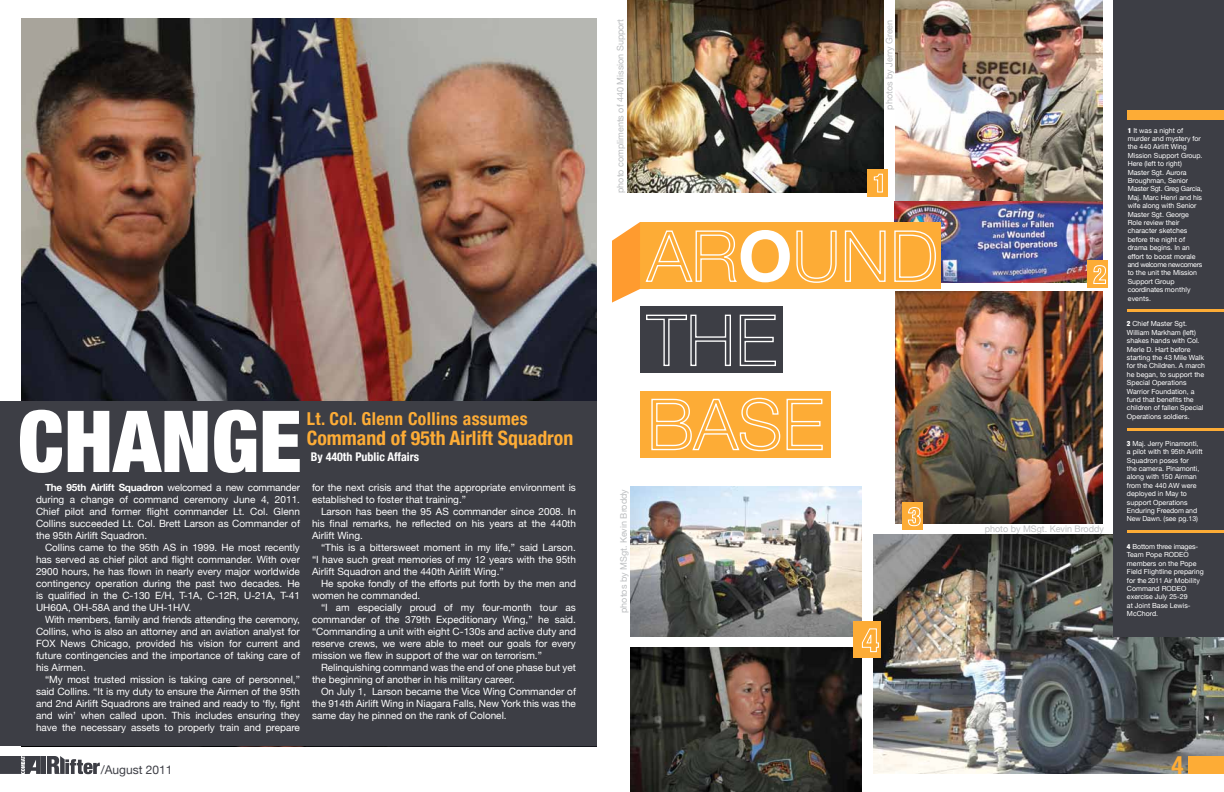
<style>
.page{position:relative;width:1224px;height:792px;background:#fff}
.page>*{position:absolute;margin:0;border:0;box-sizing:border-box;transform-origin:0 0}
.t1{font:900 condensed 85.6px "Helvetica Neue";color:#fff}
.t2{font:700 70.1px "Helvetica Neue";color:#fff}
.t3{font:700 condensed 25.2px "Helvetica Neue";color:#fdac36}
.t4{font:700 condensed 19.8px "Helvetica Neue";color:#fdac36}
.t5{font:700 condensed 17.8px "Helvetica Neue";letter-spacing:.02em;color:#fdac36}
.t6{font:700 condensed 12px "Helvetica Neue";color:#fff}
.t7{font:12px "Helvetica Neue";color:#3d3e45}
.t8{font:10px/12px "Helvetica Neue";color:#fff;text-align:justify}
.t9{font:9px "Helvetica Neue";color:#bcbec0}
.t10{font:7px/8.4px "Helvetica Neue";color:#fff}
.s1{font-weight:700}
.s2{font-weight:900;font-stretch:condensed}
</style>
<div class="page">
<img style="left:874px;top:535px;width:350px;height:239px">
<img style="left:896px;top:292px;width:207px;height:231px">
<div style="left:1188px;top:756px;width:36px;height:18px;background:#fdac36"></div>
<img style="left:627px;top:0;width:257px;height:192px">
<img style="left:895px;top:0;width:208px;height:283px">
<img style="left:895px;top:202px;width:208px;height:80px">
<div style="left:640px;top:222px;width:301px;height:67px;background:#fdac36"></div>
<div style="left:640px;top:306px;width:143px;height:67px;background:#3d3e45"></div>
<div style="left:640px;top:391px;width:191px;height:67px;background:#fdac36"></div>
<svg style="left:796px;top:230px;width:41px;height:53px"></svg>
<svg style="left:844px;top:230px;width:42px;height:52px"></svg>
<svg style="left:894px;top:230px;width:42px;height:52px"></svg>
<svg style="left:651px;top:397px;width:172px;height:55px"></svg>
<div style="left:1113px;top:0;width:111px;height:637px;background:#3d3e45"></div>
<div style="left:867px;top:169px;width:21px;height:28px;background:#fdac36"></div>
<svg style="left:874px;top:173px;width:9px;height:20px"></svg>
<div style="left:1087px;top:260px;width:21px;height:28px;background:#fdac36"></div>
<svg style="left:1093px;top:265px;width:13px;height:19px"></svg>
<div style="left:902px;top:502px;width:21px;height:28px;background:#fdac36"></div>
<svg style="left:908px;top:507px;width:13px;height:19px"></svg>
<div style="left:1127px;top:111px;width:97px;height:9px;background:#fdac36"></div>
<hr style="left:1127px;top:310px;width:97px;height:2px;background:#fdac36">
<hr style="left:1127px;top:429px;width:97px;height:2px;background:#fdac36">
<hr style="left:1127px;top:531px;width:97px;height:2px;background:#fdac36">
<img style="left:22px;top:18px;width:574px;height:384px">
<svg style="left:612px;top:222px;width:164px;height:145px"></svg>
<hr style="left:42px;top:756px;width:4px;height:18px;background:#3d3e45">
<svg style="left:47px;top:756px;width:53px;height:18px"></svg>
<svg style="left:0;top:756px;width:41px;height:18px"></svg>
<div style="left:0;top:402px;width:597px;height:344px;background:#3d3e45"></div>
<img style="left:630px;top:487px;width:232px;height:150px">
<img style="left:630px;top:647px;width:232px;height:145px">
<div style="left:854px;top:621px;width:27px;height:37px;background:#fdac36"></div>
<svg style="left:861px;top:628px;width:18px;height:25px"></svg>
<p class="t9" style="left:615px;top:193px;width:176px;rotate:-90deg">photo compliments of 440 Mission Support</p>
<h1 class="t1" style="left:18px;top:389px;width:285px">CHANGE</h1>
<h3 class="t5" style="left:307px;top:408px;width:222px">Lt. Col. Glenn Collins assumes</h3>
<h3 class="t4" style="left:307px;top:426px;width:268px">Command of 95th Airlift Squadron</h3>
<p class="t6" style="left:311px;top:449px;width:110px">By 440th Public Affairs</p>
<p class="t8" style="left:36px;top:481px;width:266px;text-indent:9px"><span class="s1">The 95th Airlift Squadron</span> welcomed a new commander during a change of command ceremony June 4, 2011.<br>Chief pilot and former flight commander Lt. Col. Glenn Collins succeeded Lt. Col. Brett Larson as Commander of the 95th Airlift Squadron.</p>
<p class="t8" style="left:36px;top:541px;width:266px;text-indent:9px">Collins came to the 95th AS in 1999. He most recently has served as chief pilot and flight commander. With over 2900 hours, he has flown in nearly every major worldwide contingency operation during the past two decades. He is qualified in the C-130 E/H, T-1A, C-12R, U-21A, T-41<br>UH60A, OH-58A and the UH-1H/V.</p>
<p class="t8" style="left:36px;top:613px;width:266px;text-indent:9px">With members, family and friends attending the ceremony, Collins, who is also an attorney and an aviation analyst for FOX News Chicago, provided his vision for current and future contingencies and the importance of taking care of his Airmen.</p>
<p class="t8" style="left:36px;top:673px;width:266px;text-indent:9px">“My most trusted mission is taking care of personnel,” said Collins. “It is my duty to ensure the Airmen of the 95th and 2nd Airlift Squadrons are trained and ready to ‘fly, fight and win’ when called upon. This includes ensuring they have the necessary assets to properly train and prepare</p>
<p class="t8" style="left:312px;top:481px;width:265px">for the next crisis and that the appropriate environment is established to foster that training.”</p>
<p class="t8" style="left:312px;top:505px;width:266px;text-indent:9px">Larson has been the 95 AS commander since 2008. In his final remarks, he reflected on his years at the 440th Airlift Wing.</p>
<p class="t8" style="left:312px;top:541px;width:265px;text-indent:9px">“This is a bittersweet moment in my life,” said Larson. “I have such great memories of my 12 years with the 95th Airlift Squadron and the 440th Airlift Wing.”</p>
<p class="t8" style="left:312px;top:577px;width:265px;text-indent:9px">He spoke fondly of the efforts put forth by the men and women he commanded.</p>
<p class="t8" style="left:312px;top:601px;width:266px;text-indent:9px">“I am especially proud of my four-month tour as commander of the 379th Expeditionary Wing,” he said. “Commanding a unit with eight C-130s and active duty and reserve crews, we were able to meet our goals for every mission we flew in support of the war on terrorism.”</p>
<p class="t8" style="left:312px;top:661px;width:266px;text-indent:9px">Relinquishing command was the end of one phase but yet the beginning of another in his military career.</p>
<p class="t8" style="left:312px;top:685px;width:265px;text-indent:9px">On July 1, Larson became the Vice Wing Commander of the 914th Airlift Wing in Niagara Falls, New York this was the same day he pinned on the rank of Colonel.</p>
<p class="t7" style="left:101px;top:763px;width:73px">/August 2011</p>
<p class="t9" style="left:618px;top:613px;width:125px;rotate:-90deg">photos by MSgt. Kevin Broddy</p>
<h2 class="t2" style="left:738px;top:213px;width:56px">O</h2>
<p class="t9" style="left:884px;top:110px;width:91px;rotate:-90deg">photos by Jerry Green</p>
<p class="t9" style="left:985px;top:523px;width:121px">photo by MSgt. Kevin Broddy</p>
<p class="t10" style="left:1128px;top:126px;width:76px"><span class="s2">1</span> It was a night of murder and mystery for the 440 Airlift Wing<br>Mission Support Group.<br>Here (left to right)<br>Master Sgt. Aurora<br>Broughman, Senior<br>Master Sgt. Greg Garcia,<br>Maj. Marc Henri and his wife along with Senior<br>Master Sgt. George<br>Role review their character sketches before the night of drama begins. In an effort to boost morale and welcome newcomers to the unit the Mission<br>Support Group coordinates monthly events.</p>
<p class="t10" style="left:1127px;top:320px;width:79px"><span class="s2">2</span> Chief Master Sgt.<br>William Markham (left) shakes hands with Col.<br>Merle D. Hart before starting the 43 Mile Walk for the Children. A march he began, to support the<br>Special Operations<br>Warrior Foundation, a fund that benefits the children of fallen Special<br>Operations soldiers.</p>
<p class="t10" style="left:1127px;top:439px;width:77px"><span class="s2">3</span> Maj. Jerry Pinamonti, a pilot with th 95th Airlift<br>Squadron poses for<br>the camera. Pinamonti, along with 150 Airman from the 440 AW were deployed in May to support Operations<br>Enduring Freedom and<br>New Dawn. (see pg.13)</p>
<p class="t10" style="left:1127px;top:542px;width:78px"><span class="s2">4</span> Bottom three images-<br>Team Pope RODEO members on the Pope<br>Field Flightline preparing for the 2011 Air Mobility<br>Command RODEO exercise July 25-29<br>at Joint Base Lewis-<br>McChord.</p>
<h3 class="t3" style="left:1171px;top:749px;width:14px">4</h3>
</div>
